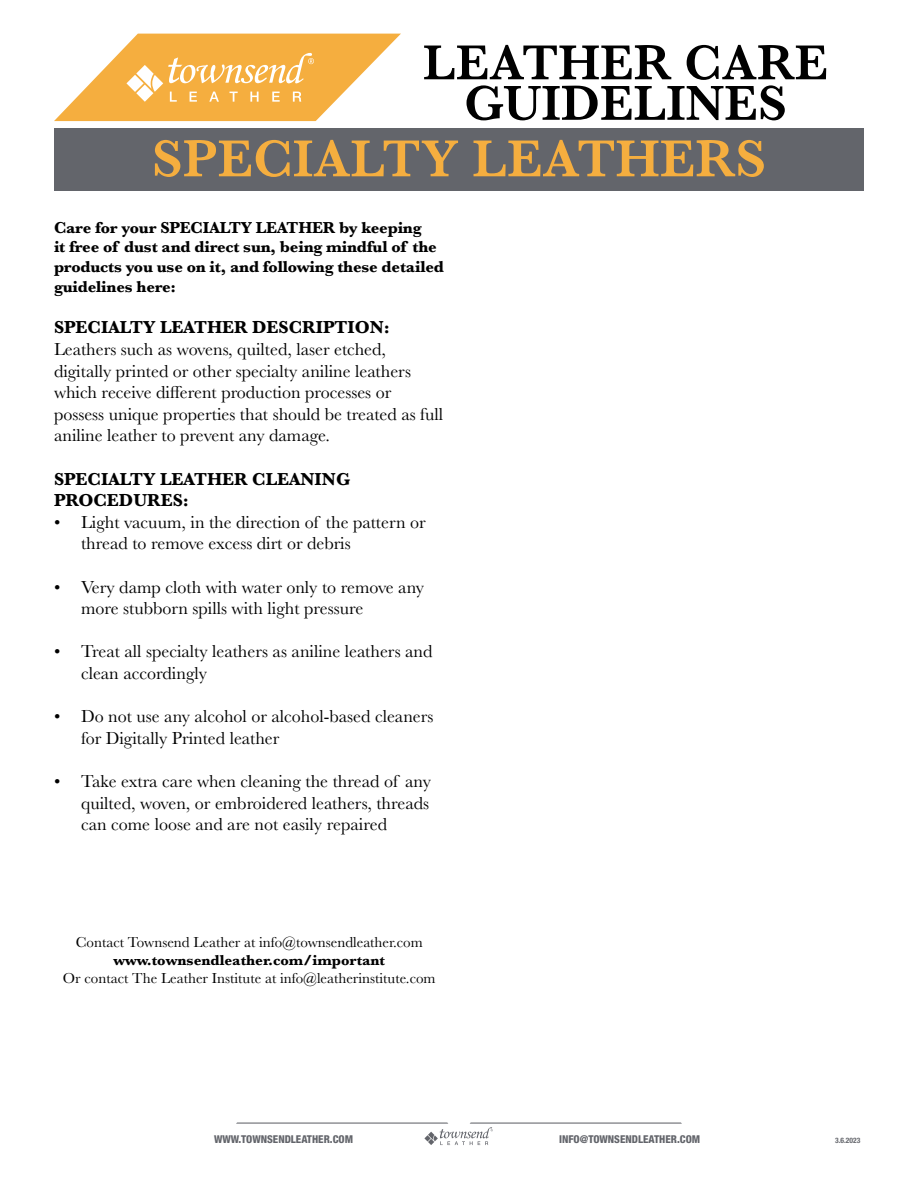
<style>
.page{position:relative;width:918px;height:1188px;background:#fff}
.page>*{position:absolute;margin:0;border:0;box-sizing:border-box;transform-origin:0 0}
.t1{font:600 54px "Baskerville";color:#f5ae3f}
.t2{font:600 51px/40.5px "Baskerville";color:#000;text-align:center}
.t3{font:18px/21.6px "Baskerville";color:#000}
.t4{font:700 18px/21.6px "Baskerville";color:#000}
.t5{font:700 16.5px/19.8px "Baskerville";letter-spacing:-.01em;color:#000}
.t6{font:15px "Baskerville";color:#000}
.t7{font:700 15px "Baskerville";color:#000}
.t8{font:800 condensed 10.8px "Helvetica Neue";color:#63656b}
.t9{font:700 condensed 7.5px "Helvetica Neue";color:#63656b}
</style>
<div class="page">
<svg style="left:54px;top:34px;width:347px;height:87px"></svg>
<svg style="left:236px;top:1123px;width:446px;height:22px"></svg>
<div style="left:54px;top:128px;width:810px;height:63px;background:#63656b"></div>
<h2 class="t2" style="left:423px;top:42px;width:407px">LEATHER CARE<br>GUIDELINES</h2>
<h1 class="t1" style="left:152px;top:121px;width:616px">SPECIALTY LEATHERS</h1>
<p class="t5" style="left:54px;top:217px;width:391px">Care for your SPECIALTY LEATHER by keeping<br>it free of dust and direct sun, being mindful of the products you use on it, and following these detailed guidelines here:</p>
<p class="t4" style="left:54px;top:317px;width:337px">SPECIALTY LEATHER DESCRIPTION:</p>
<p class="t3" style="left:54px;top:339px;width:391px">Leathers such as wovens, quilted, laser etched, digitally printed or other specialty aniline leathers which receive different production processes or possess unique properties that should be treated as full aniline leather to prevent any damage.</p>
<p class="t4" style="left:54px;top:468px;width:298px">SPECIALTY LEATHER CLEANING<br>PROCEDURES:</p>
<p class="t3" style="left:81px;top:511px;width:346px;text-indent:-27px">• Light vacuum, in the direction of the pattern or thread to remove excess dirt or debris</p>
<p class="t3" style="left:81px;top:576px;width:345px;text-indent:-27px">• Very damp cloth with water only to remove any more stubborn spills with light pressure</p>
<p class="t3" style="left:81px;top:641px;width:353px;text-indent:-27px">• Treat all specialty leathers as aniline leathers and clean accordingly</p>
<p class="t3" style="left:81px;top:706px;width:354px;text-indent:-27px">• Do not use any alcohol or alcohol-based cleaners for Digitally Printed leather</p>
<p class="t3" style="left:81px;top:771px;width:351px;text-align:justify;text-indent:-27px">• Take extra care when cleaning the thread of any quilted, woven, or embroidered leathers, threads can come loose and are not easily repaired</p>
<p class="t6" style="left:76px;top:933px;width:348px">Contact Townsend Leather at info@townsendleather.com</p>
<p class="t7" style="left:113px;top:950px;width:273px">www.townsendleather.com/important</p>
<p class="t6" style="left:63px;top:969px;width:374px">Or contact The Leather Institute at info@leatherinstitute.com</p>
<p class="t8" style="left:214px;top:1132px;width:141px">WWW.TOWNSENDLEATHER.COM</p>
<p class="t8" style="left:559px;top:1132px;width:143px">INFO@TOWNSENDLEATHER.COM</p>
<p class="t9" style="left:835px;top:1136px;width:27px">3.6.2023</p>
</div>
